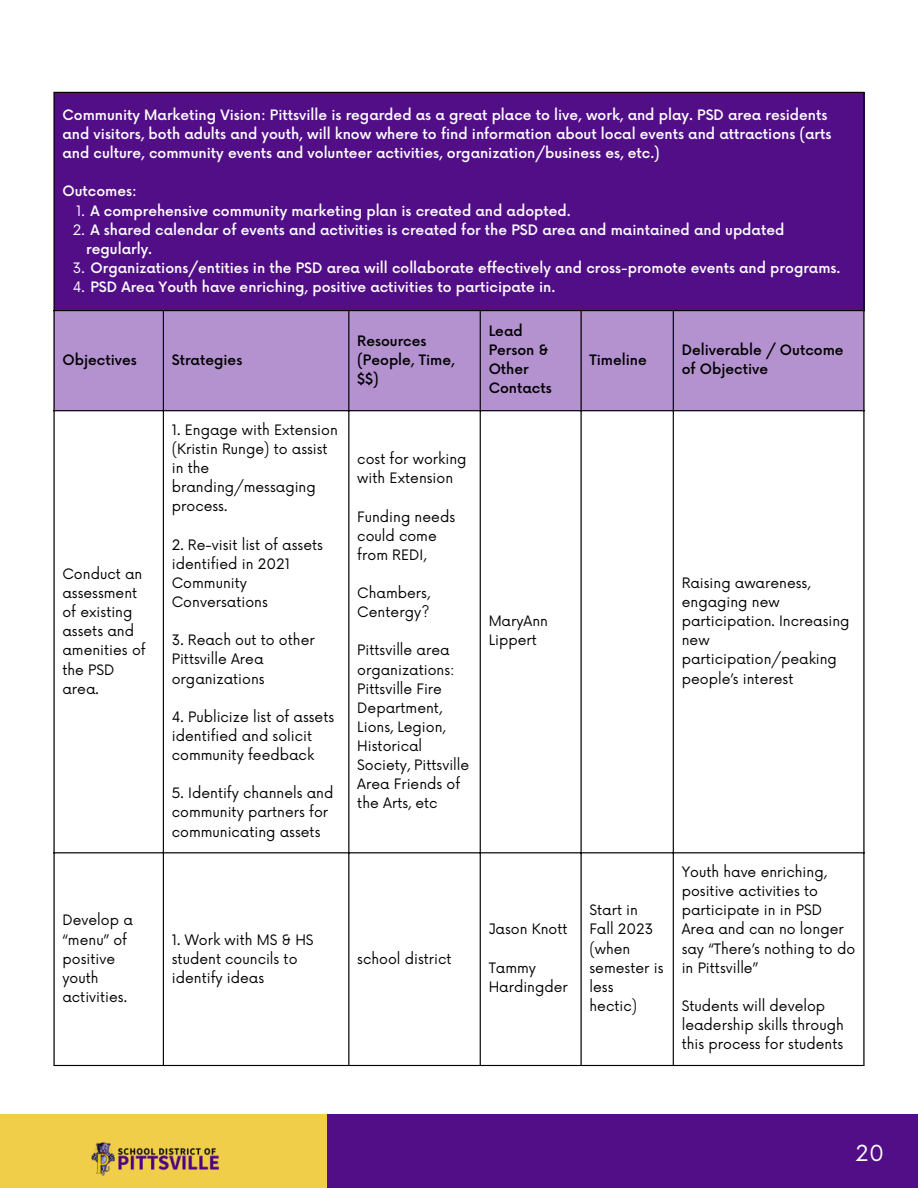
<style>
.page{position:relative;width:918px;height:1188px;background:#fff}
.page>*{position:absolute;margin:0;border:0;box-sizing:border-box;transform-origin:0 0}
.t1{font:21.45px "Now";color:#fff}
.t2{font:13.95px/19.2px "Now";color:#000}
.t3{font:500 13.95px/19.2px "Now";color:#fff}
.t4{font:500 13.95px/19.2px "Now";color:#000}
.s1{font-weight:400}
</style>
<div class="page">
<div style="left:0;top:1114px;width:327px;height:74px;background:#f0ce49"></div>
<div style="left:327px;top:1114px;width:591px;height:74px;background:#510e86"></div>
<img style="left:92px;top:1142px;width:127px;height:34px">
<div style="left:54px;top:92px;width:810px;height:219px;background:#510e86"></div>
<div style="left:55px;top:311px;width:808px;height:99px;background:#b492cf"></div>
<hr style="left:53px;top:93px;width:2px;height:972px;background:#000">
<hr style="left:163px;top:311px;width:1px;height:754px;background:#000">
<hr style="left:348px;top:311px;width:1px;height:754px;background:#000">
<hr style="left:480px;top:311px;width:1px;height:754px;background:#000">
<hr style="left:580px;top:311px;width:2px;height:754px;background:#000">
<hr style="left:673px;top:311px;width:1px;height:754px;background:#000">
<hr style="left:863px;top:93px;width:2px;height:972px;background:#000">
<hr style="left:53px;top:92px;width:812px;height:1px;background:#000">
<hr style="left:53px;top:310px;width:812px;height:1px;background:#000">
<hr style="left:53px;top:410px;width:812px;height:1px;background:#000">
<hr style="left:53px;top:852px;width:812px;height:1px;background:#000">
<hr style="left:53px;top:1065px;width:812px;height:1px;background:#000">
<p class="t3" style="left:62px;top:106px;width:771px">Community Marketing Vision: Pittsville is regarded as a great place to live, work, and play. PSD area residents and visitors, both adults and youth, will know where to find information about local events and attractions (arts and culture, community events and volunteer activities, organization/business es, etc.)</p>
<p class="t3" style="left:62px;top:183px;width:76px">Outcomes:</p>
<p class="t3" style="left:76px;top:202px;width:496px"><span class="s1">1.</span> A comprehensive community marketing plan is created and adopted.</p>
<p class="t3" style="left:86px;top:221px;width:700px;text-indent:-13px"><span class="s1">2.</span> A shared calendar of events and activities is created for the PSD area and maintained and updated regularly.</p>
<p class="t3" style="left:73px;top:259px;width:769px"><span class="s1">3.</span> Organizations/entities in the PSD area will collaborate effectively and cross-promote events and programs.</p>
<p class="t3" style="left:73px;top:278px;width:484px"><span class="s1">4.</span> PSD Area Youth have enriching, positive activities to participate in.</p>
<p class="t4" style="left:62px;top:351px;width:76px">Objectives</p>
<p class="t4" style="left:172px;top:351px;width:72px">Strategies</p>
<p class="t2" style="left:62px;top:565px;width:85px">Conduct an assessment of existing assets and amenities of the PSD area.</p>
<p class="t2" style="left:172px;top:421px;width:168px">1. Engage with Extension (Kristin Runge) to assist in the branding/messaging process.</p>
<p class="t2" style="left:172px;top:536px;width:153px">2. Re-visit list of assets identified in 2021<br>Community<br>Conversations</p>
<p class="t2" style="left:172px;top:631px;width:144px">3. Reach out to other<br>Pittsville Area organizations</p>
<p class="t2" style="left:172px;top:708px;width:164px">4. Publicize list of assets identified and solicit community feedback</p>
<p class="t2" style="left:172px;top:784px;width:163px">5. Identify channels and community partners for communicating assets</p>
<p class="t4" style="left:357px;top:332px;width:99px">Resources (People, Time, $$)</p>
<p class="t2" style="left:357px;top:450px;width:111px">cost for working with Extension</p>
<p class="t2" style="left:357px;top:508px;width:99px">Funding needs could come from REDI,</p>
<p class="t2" style="left:357px;top:584px;width:74px">Chambers,<br>Centergy?</p>
<p class="t2" style="left:357px;top:642px;width:114px">Pittsville area organizations:<br>Pittsville Fire<br>Department,<br>Lions, Legion,<br>Historical<br>Society, Pittsville<br>Area Friends of the Arts, etc</p>
<p class="t4" style="left:489px;top:322px;width:64px">Lead<br>Person &amp;<br>Other<br>Contacts</p>
<p class="t2" style="left:489px;top:612px;width:61px">MaryAnn<br>Lippert</p>
<p class="t2" style="left:62px;top:912px;width:72px">Develop a “menu” of positive youth activities.</p>
<p class="t2" style="left:172px;top:931px;width:143px">1. Work with MS &amp; HS student councils to identify ideas</p>
<p class="t2" style="left:357px;top:950px;width:96px">school district</p>
<p class="t2" style="left:489px;top:921px;width:80px">Jason Knott</p>
<p class="t2" style="left:489px;top:959px;width:81px">Tammy<br>Hardingder</p>
<p class="t4" style="left:589px;top:351px;width:59px">Timeline</p>
<p class="t4" style="left:682px;top:341px;width:163px">Deliverable / Outcome of Objective</p>
<p class="t2" style="left:682px;top:574px;width:169px">Raising awareness, engaging new participation. Increasing new participation/peaking people’s interest</p>
<p class="t2" style="left:589px;top:901px;width:76px">Start in<br>Fall 2023 (when semester is less hectic)</p>
<p class="t2" style="left:682px;top:863px;width:175px">Youth have enriching, positive activities to participate in in PSD<br>Area and can no longer say “There’s nothing to do in Pittsville”</p>
<p class="t2" style="left:682px;top:997px;width:164px">Students will develop leadership skills through this process for students</p>
<h1 class="t1" style="left:856px;top:1142px;width:30px">20</h1>
</div>
